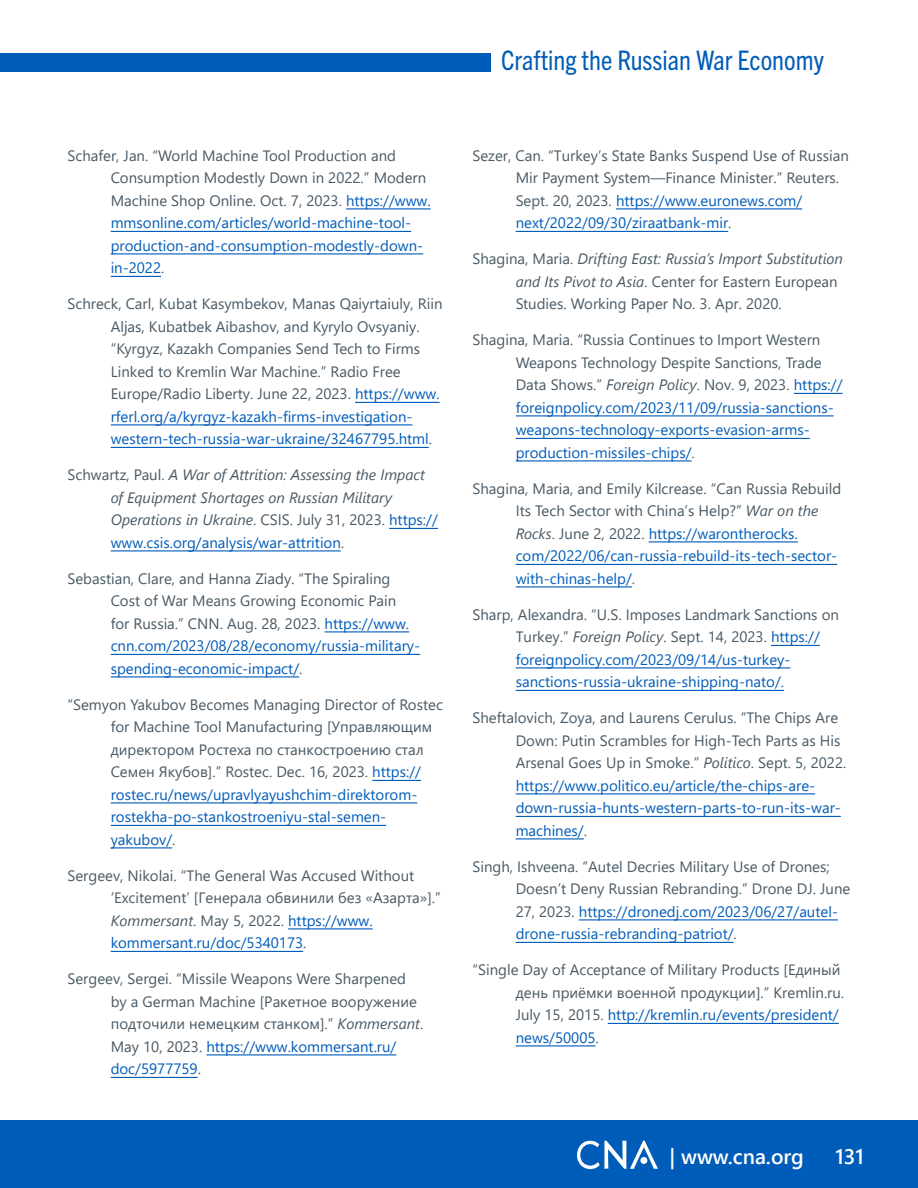
<style>
.page{position:relative;width:918px;height:1188px;background:#fff}
.page>*{position:absolute;margin:0;border:0;box-sizing:border-box;transform-origin:0 0}
.t1{font:condensed 27px "Trade Gothic Next LT Pro";color:#005cb9}
.t2{font:600 21px "Segoe UI";color:#fff}
.t3{font:15px/22.5px "Segoe UI";color:#495965}
.t4{font:15px/22.5px "Segoe UI";color:#005cb9}
.t5{font:italic 15px/22.5px "Segoe UI";color:#495965}
.s1{color:#005cb9}
.s2{font-style:normal}
.s3{font-style:normal;color:#005cb9}
.s4{font-style:italic}
.s5{color:#495965}
.s6{font-style:italic;color:#495965}
</style>
<div class="page">
<div style="left:0;top:53px;width:490px;height:19px;background:#005cb9"></div>
<div style="left:0;top:1120px;width:918px;height:68px;background:#005cb9"></div>
<svg style="left:577px;top:1141px;width:81px;height:28px"></svg>
<div style="left:640px;top:1157px;width:7px;height:7px;background:#fff;border-radius:50%"></div>
<hr style="left:346px;top:208px;width:85px;height:1px;background:#005cb9">
<hr style="left:111px;top:231px;width:300px;height:1px;background:#005cb9">
<hr style="left:111px;top:253px;width:312px;height:1px;background:#005cb9">
<hr style="left:111px;top:276px;width:50px;height:1px;background:#005cb9">
<hr style="left:355px;top:402px;width:85px;height:1px;background:#005cb9">
<hr style="left:111px;top:424px;width:301px;height:1px;background:#005cb9">
<hr style="left:111px;top:447px;width:318px;height:1px;background:#005cb9">
<hr style="left:389px;top:528px;width:49px;height:1px;background:#005cb9">
<hr style="left:111px;top:550px;width:230px;height:1px;background:#005cb9">
<hr style="left:325px;top:631px;width:84px;height:1px;background:#005cb9">
<hr style="left:111px;top:654px;width:309px;height:1px;background:#005cb9">
<hr style="left:111px;top:676px;width:188px;height:1px;background:#005cb9">
<hr style="left:372px;top:780px;width:49px;height:1px;background:#005cb9">
<hr style="left:111px;top:802px;width:306px;height:1px;background:#005cb9">
<hr style="left:111px;top:825px;width:275px;height:1px;background:#005cb9">
<hr style="left:111px;top:847px;width:61px;height:1px;background:#005cb9">
<hr style="left:288px;top:928px;width:85px;height:1px;background:#005cb9">
<hr style="left:111px;top:951px;width:192px;height:1px;background:#005cb9">
<hr style="left:206px;top:1054px;width:190px;height:1px;background:#005cb9">
<hr style="left:111px;top:1077px;width:87px;height:1px;background:#005cb9">
<hr style="left:616px;top:208px;width:186px;height:1px;background:#005cb9">
<hr style="left:516px;top:231px;width:212px;height:1px;background:#005cb9">
<hr style="left:794px;top:393px;width:49px;height:1px;background:#005cb9">
<hr style="left:516px;top:415px;width:318px;height:1px;background:#005cb9">
<hr style="left:516px;top:438px;width:294px;height:1px;background:#005cb9">
<hr style="left:516px;top:460px;width:176px;height:1px;background:#005cb9">
<hr style="left:649px;top:541px;width:149px;height:1px;background:#005cb9">
<hr style="left:516px;top:564px;width:321px;height:1px;background:#005cb9">
<hr style="left:516px;top:586px;width:116px;height:1px;background:#005cb9">
<hr style="left:771px;top:645px;width:49px;height:1px;background:#005cb9">
<hr style="left:516px;top:667px;width:274px;height:1px;background:#005cb9">
<hr style="left:516px;top:690px;width:268px;height:1px;background:#005cb9">
<hr style="left:516px;top:793px;width:299px;height:1px;background:#005cb9">
<hr style="left:516px;top:816px;width:325px;height:1px;background:#005cb9">
<hr style="left:516px;top:838px;width:68px;height:1px;background:#005cb9">
<hr style="left:579px;top:919px;width:259px;height:1px;background:#005cb9">
<hr style="left:516px;top:942px;width:218px;height:1px;background:#005cb9">
<hr style="left:608px;top:1023px;width:231px;height:1px;background:#005cb9">
<hr style="left:516px;top:1045px;width:80px;height:1px;background:#005cb9">
<p class="t3" style="left:111px;top:143px;width:321px;text-indent:-43px">Schafer, Jan. “World Machine Tool Production and Consumption Modestly Down in 2022.” Modern Machine Shop Online. Oct. 7, 2023. <span class="s1">https://www. mmsonline.com/articles/world-machine-tool&shy;production-and-consumption-modestly-down&shy;in-2022</span>.</p>
<p class="t3" style="left:111px;top:292px;width:333px;text-indent:-43px">Schreck, Carl, Kubat Kasymbekov, Manas Qaiyrtaiuly, Riin Aljas, Kubatbek Aibashov, and Kyrylo Ovsyaniy. “Kyrgyz, Kazakh Companies Send Tech to Firms Linked to Kremlin War Machine.” Radio Free Europe/Radio Liberty. June 22, 2023. <span class="s1">https://www. rferl.org/a/kyrgyz-kazakh-firms-investigation&shy;western-tech-russia-war-ukraine/32467795.html</span>.</p>
<p class="t5" style="left:111px;top:461px;width:329px;text-indent:-43px"><span class="s2">Schwartz, Paul.</span> A War of Attrition: Assessing the Impact of Equipment Shortages on Russian Military Operations in Ukraine<span class="s2">. CSIS. July 31, 2023.</span> <span class="s3">https:// www.csis.org/analysis/war-attrition</span><span class="s2">.</span></p>
<p class="t3" style="left:111px;top:566px;width:311px;text-indent:-43px">Sebastian, Clare, and Hanna Ziady. “The Spiraling Cost of War Means Growing Economic Pain<br>for Russia.” CNN. Aug. 28, 2023. <span class="s1">https://www. cnn.com/2023/08/28/economy/russia-military&shy;spending-economic-impact/</span>.</p>
<p class="t3" style="left:111px;top:692px;width:334px;text-indent:-43px">“Semyon Yakubov Becomes Managing Director of Rostec for Machine Tool Manufacturing [Управляющим директором Ростеха по станкостроению стал Семен Якубов].” Rostec. Dec. 16, 2023. <span class="s1">https:// rostec.ru/news/upravlyayushchim-direktorom&shy;rostekha-po-stankostroeniyu-stal-semen&shy;yakubov/</span>.</p>
<p class="t3" style="left:111px;top:863px;width:332px;text-indent:-43px">Sergeev, Nikolai. “The General Was Accused Without ‘Excitement’ [Генерала обвинили без «Азарта»].” <span class="s4">Kommersant</span>. May 5, 2022. <span class="s1">https://www. kommersant.ru/doc/5340173</span>.</p>
<p class="t3" style="left:111px;top:967px;width:314px;text-indent:-43px">Sergeev, Sergei. “Missile Weapons Were Sharpened by a German Machine [Ракетное вооружение подточили немецким станком].” <span class="s4">Kommersant</span>.<br>May 10, 2023. <span class="s1">https://www.kommersant.ru/ doc/5977759</span>.</p>
<h1 class="t1" style="left:501px;top:42px;width:324px">Crafting the Russian War Economy</h1>
<p class="t3" style="left:516px;top:143px;width:335px;text-indent:-43px">Sezer, Can. “Turkey’s State Banks Suspend Use of Russian Mir Payment System—Finance Minister.” Reuters.<br>Sept. 20, 2023. <span class="s1">https://www.euronews.com/ next/2022/09/30/ziraatbank-mir</span>.</p>
<p class="t3" style="left:516px;top:247px;width:329px;text-indent:-43px">Shagina, Maria. <span class="s4">Drifting East: Russia’s Import Substitution and Its Pivot to Asia</span>. Center for Eastern European<br>Studies. Working Paper No. 3. Apr. 2020.</p>
<p class="t4" style="left:516px;top:328px;width:328px;text-indent:-43px"><span class="s5">Shagina, Maria. “Russia Continues to Import Western Weapons Technology Despite Sanctions, Trade Data Shows.”</span> <span class="s6">Foreign Policy</span><span class="s5">. Nov. 9, 2023.</span> https:// foreignpolicy.com/2023/11/09/russia-sanctions&shy;weapons-technology-exports-evasion-arms&shy;production-missiles-chips/<span class="s5">.</span></p>
<p class="t3" style="left:516px;top:476px;width:327px;text-indent:-43px">Shagina, Maria, and Emily Kilcrease. “Can Russia Rebuild Its Tech Sector with China’s Help?” <span class="s4">War on the Rocks</span>. June 2, 2022. <span class="s1">https://warontherocks. com/2022/06/can-russia-rebuild-its-tech-sector&shy;with-chinas-help/</span>.</p>
<p class="t4" style="left:516px;top:602px;width:325px;text-indent:-43px"><span class="s5">Sharp, Alexandra. “U.S. Imposes Landmark Sanctions on Turkey.”</span> <span class="s6">Foreign Policy</span><span class="s5">. Sept. 14, 2023.</span> https:// foreignpolicy.com/2023/09/14/us-turkey&shy;sanctions-russia-ukraine-shipping-nato/.</p>
<p class="t3" style="left:516px;top:706px;width:332px;text-indent:-43px">Sheftalovich, Zoya, and Laurens Cerulus. “The Chips Are Down: Putin Scrambles for High-Tech Parts as His Arsenal Goes Up in Smoke.” <span class="s4">Politico</span>. Sept. 5, 2022. <span class="s1">https://www.politico.eu/article/the-chips-are&shy;down-russia-hunts-western-parts-to-run-its-war&shy;machines/</span>.</p>
<p class="t3" style="left:516px;top:854px;width:336px;text-indent:-43px">Singh, Ishveena. “Autel Decries Military Use of Drones; Doesn’t Deny Russian Rebranding.” Drone DJ. June 27, 2023. <span class="s1">https://dronedj.com/2023/06/27/autel&shy;drone-russia-rebranding-patriot/</span>.</p>
<p class="t3" style="left:516px;top:958px;width:330px;text-indent:-43px">“Single Day of Acceptance of Military Products [Единый день приёмки военной продукции].” Kremlin.ru.<br>July 15, 2015. <span class="s1">http://kremlin.ru/events/president/ news/50005</span>.</p>
<h2 class="t2" style="left:670px;top:1137px;width:136px">| www.cna.org</h2>
<h2 class="t2" style="left:835px;top:1137px;width:30px">131</h2>
</div>
